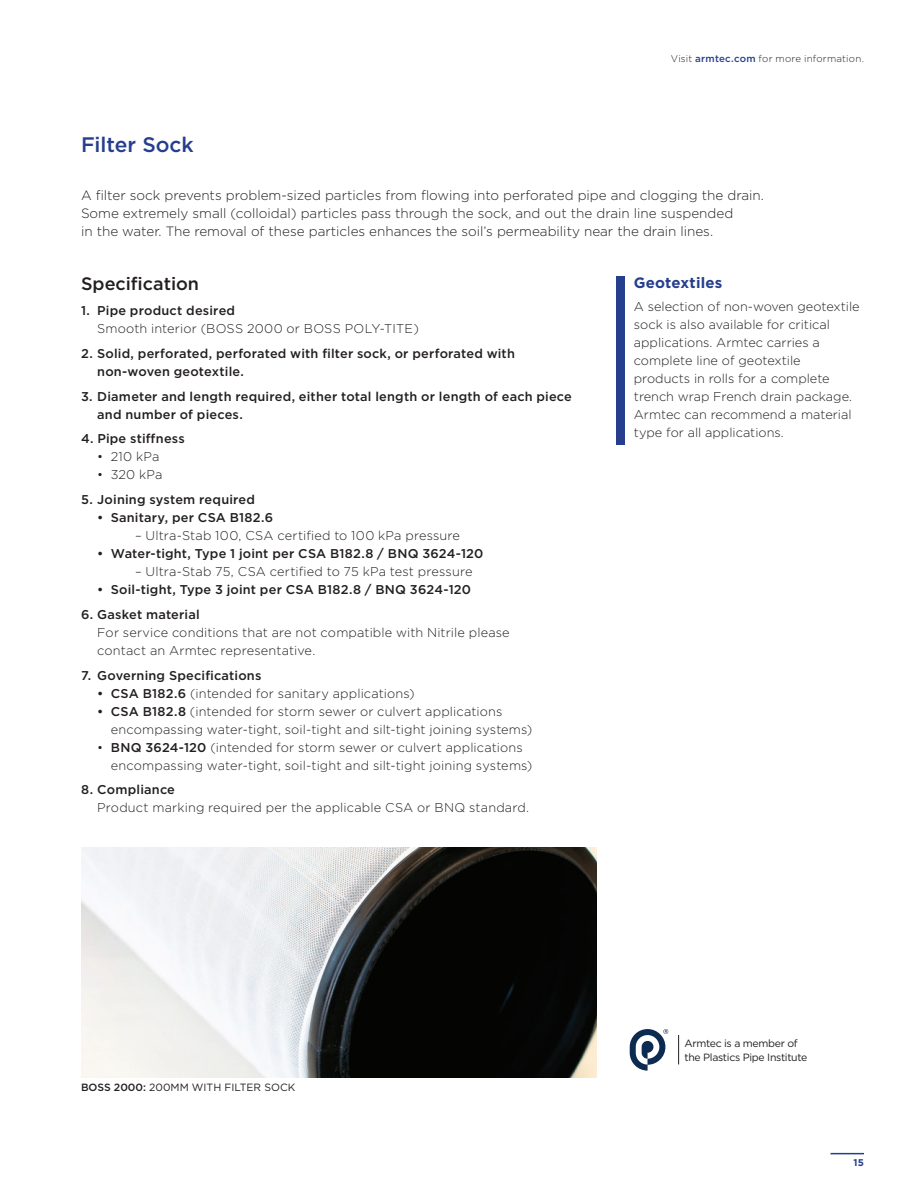
<style>
.page{position:relative;width:918px;height:1188px;background:#fff}
.page>*{position:absolute;margin:0;border:0;box-sizing:border-box;transform-origin:0 0}
.t1{font:500 21px "Gotham";letter-spacing:-.005em;color:#253e8d}
.t2{font:500 18px "Gotham";color:#231f20}
.t3{font:700 15px "Gotham";letter-spacing:.005em;color:#253e8d}
.t4{font:300 13.5px/18px "Gotham";color:#231f20}
.t5{font:300 12.75px/18px "Gotham";letter-spacing:.005em;color:#231f20}
.t6{font:500 12.75px/18px "Gotham";letter-spacing:.015em;color:#231f20}
.t7{font:10.5px/13.5px "Gotham";letter-spacing:-.03em;color:#231f20}
.t8{font:10.5px "Gotham";color:#231f20}
.t9{font:300 9.75px "Gotham";letter-spacing:.02em;color:#231f20}
.t10{font:700 9.75px "Gotham";color:#253e8d}
.s1{font-weight:500;color:#253e8d}
.s2{font-weight:500}
</style>
<div class="page">
<hr style="left:831px;top:1153px;width:33px;height:1px;background:#253e8d">
<img style="left:81px;top:848px;width:515px;height:229px">
<div style="left:616px;top:276px;width:9px;height:168px;background:#253e8d"></div>
<svg style="left:630px;top:1029px;width:38px;height:42px"></svg>
<svg style="left:678px;top:1035px;width:1px;height:29px"></svg>
<p class="t9" style="left:671px;top:52px;width:195px">Visit <span class="s1">armtec.com</span> for more information.</p>
<h1 class="t1" style="left:81px;top:131px;width:114px">Filter Sock</h1>
<p class="t4" style="left:81px;top:186px;width:684px">A filter sock prevents problem-sized particles from flowing into perforated pipe and clogging the drain.<br>Some extremely small (colloidal) particles pass through the sock, and out the drain line suspended<br>in the water. The removal of these particles enhances the soil’s permeability near the drain lines.</p>
<h2 class="t2" style="left:81px;top:272px;width:120px">Specification</h2>
<p class="t6" style="left:81px;top:301px;width:156px">1. Pipe product desired</p>
<p class="t5" style="left:97px;top:319px;width:323px">Smooth interior (BOSS 2000 or BOSS POLY-TITE)</p>
<p class="t6" style="left:97px;top:344px;width:419px;text-indent:-16px">2. Solid, perforated, perforated with filter sock, or perforated with non-woven geotextile.</p>
<p class="t6" style="left:97px;top:387px;width:476px;text-indent:-16px">3. Diameter and length required, either total length or length of each piece and number of pieces.</p>
<p class="t6" style="left:81px;top:430px;width:105px">4. Pipe stiffness</p>
<p class="t5" style="left:97px;top:447px;width:64px">• 210 kPa</p>
<p class="t5" style="left:97px;top:465px;width:67px">• 320 kPa</p>
<p class="t6" style="left:81px;top:490px;width:176px">5. Joining system required</p>
<p class="t6" style="left:97px;top:508px;width:178px">• Sanitary, per CSA B182.6</p>
<p class="t5" style="left:135px;top:526px;width:326px">– Ultra-Stab 100, CSA certified to 100 kPa pressure</p>
<p class="t6" style="left:97px;top:544px;width:388px">• Water-tight, Type 1 joint per CSA B182.8 / BNQ 3624-120</p>
<p class="t5" style="left:135px;top:562px;width:339px">– Ultra-Stab 75, CSA certified to 75 kPa test pressure</p>
<p class="t6" style="left:97px;top:580px;width:375px">• Soil-tight, Type 3 joint per CSA B182.8 / BNQ 3624-120</p>
<p class="t6" style="left:81px;top:605px;width:120px">6. Gasket material</p>
<p class="t5" style="left:97px;top:623px;width:414px">For service conditions that are not compatible with Nitrile please contact an Armtec representative.</p>
<p class="t6" style="left:81px;top:666px;width:182px">7. Governing Specifications</p>
<p class="t5" style="left:97px;top:684px;width:319px"><span class="s2">• CSA B182.6</span> (intended for sanitary applications)</p>
<p class="t5" style="left:111px;top:702px;width:423px;text-indent:-14px"><span class="s2">• CSA B182.8</span> (intended for storm sewer or culvert applications encompassing water-tight, soil-tight and silt-tight joining systems)</p>
<p class="t5" style="left:111px;top:738px;width:423px;text-indent:-14px">• <span class="s2">BNQ 3624-120</span> (intended for storm sewer or culvert applications encompassing water-tight, soil-tight and silt-tight joining systems)</p>
<p class="t6" style="left:81px;top:781px;width:95px">8. Compliance</p>
<p class="t5" style="left:97px;top:799px;width:433px">Product marking required per the applicable CSA or BNQ standard.</p>
<p class="t3" style="left:634px;top:273px;width:90px">Geotextiles</p>
<p class="t5" style="left:634px;top:297px;width:227px">A selection of non-woven geotextile sock is also available for critical applications. Armtec carries a complete line of geotextile products in rolls for a complete trench wrap French drain package.<br>Armtec can recommend a material type for all applications.</p>
<p class="t8" style="left:81px;top:1080px;width:216px"><span class="s2">BOSS 2000:</span> 200MM WITH FILTER SOCK</p>
<p class="t7" style="left:684px;top:1036px;width:125px">Armtec is a member of the Plastics Pipe Institute</p>
<p class="t10" style="left:853px;top:1156px;width:12px">15</p>
</div>
